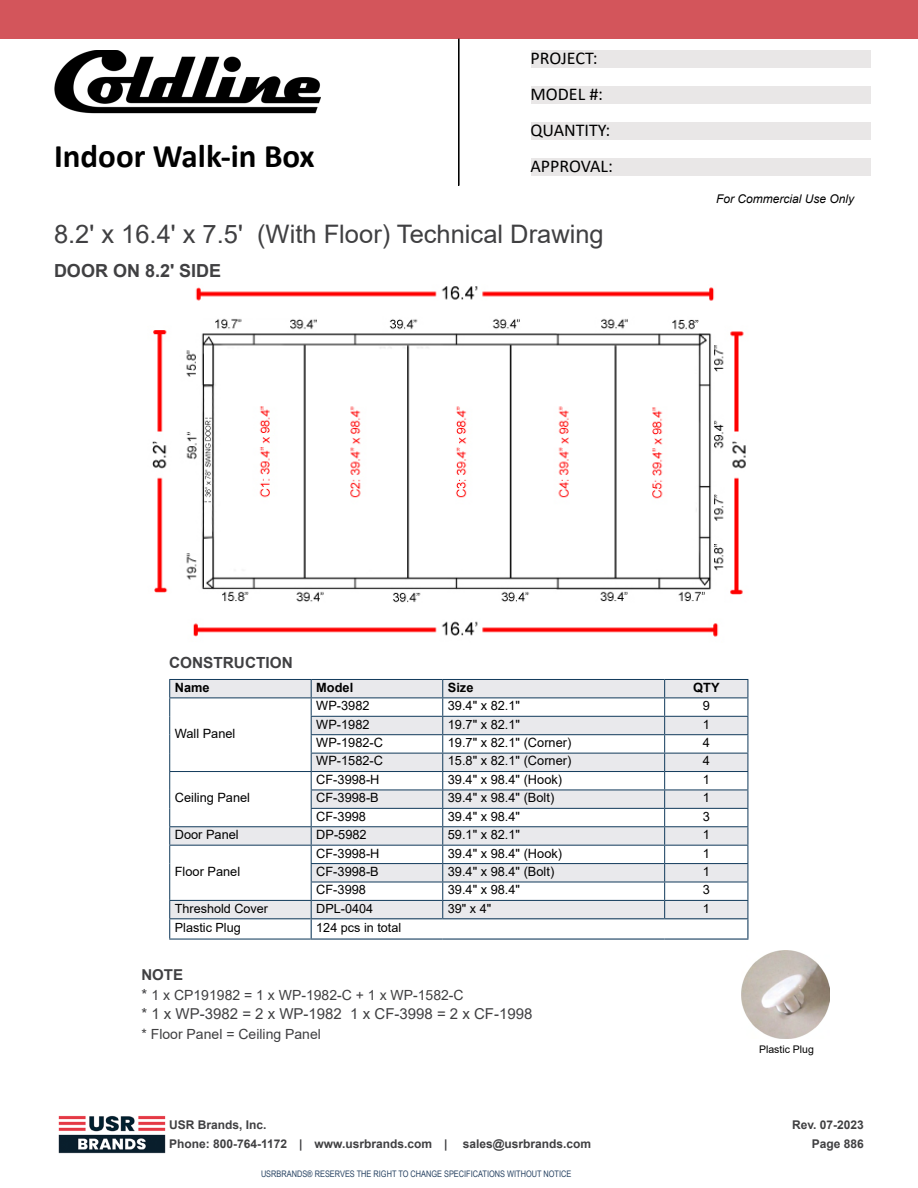
<style>
.page{position:relative;width:918px;height:1188px;background:#fff}
.page>*{position:absolute;margin:0;border:0;box-sizing:border-box;transform-origin:0 0}
.t1{font:700 33px "Calibri";color:#000}
.t2{font:25.5px "Arial";color:#404042}
.t3{font:18px/36px "Calibri";color:#000}
.t4{font:700 18px "Arial";color:#404042}
.t5{font:700 15.3px "Arial";color:#404042}
.t6{font:15px "Arial";color:#404042}
.t7{font:700 15px "Arial";color:#404042}
.t8{font:13.95px "Arial";color:#404042}
.t9{font:12.75px "Arial";color:#000}
.t10{font:700 12.75px "Arial";color:#000}
.t11{font:12.6px "Arial";color:#000}
.t12{font:700 12px/19.5px "Arial";color:#404042}
.t13{font:italic 12px "Arial";color:#000}
.t14{font:10.5px "Arial";color:#000}
.t15{font:9px "Arial Narrow";color:#274262}
.s1{font-size:15px}
</style>
<div class="page">
<img style="left:58px;top:1115px;width:108px;height:39px">
<svg style="left:170px;top:680px;width:577px;height:238px"></svg>
<hr style="left:169px;top:679px;width:142px;height:1px;background:#113a5b">
<hr style="left:311px;top:679px;width:132px;height:1px;background:#113a5b">
<hr style="left:443px;top:679px;width:222px;height:1px;background:#113a5b">
<hr style="left:665px;top:679px;width:83px;height:1px;background:#113a5b">
<hr style="left:169px;top:697px;width:142px;height:1px;background:#113a5b">
<hr style="left:311px;top:697px;width:132px;height:1px;background:#113a5b">
<hr style="left:443px;top:697px;width:222px;height:1px;background:#113a5b">
<hr style="left:665px;top:697px;width:83px;height:1px;background:#113a5b">
<hr style="left:311px;top:716px;width:132px;height:1px;background:#113a5b">
<hr style="left:443px;top:716px;width:222px;height:1px;background:#113a5b">
<hr style="left:665px;top:716px;width:83px;height:1px;background:#113a5b">
<hr style="left:311px;top:734px;width:132px;height:1px;background:#113a5b">
<hr style="left:443px;top:734px;width:222px;height:1px;background:#113a5b">
<hr style="left:665px;top:734px;width:83px;height:1px;background:#113a5b">
<hr style="left:311px;top:753px;width:132px;height:1px;background:#113a5b">
<hr style="left:443px;top:753px;width:222px;height:1px;background:#113a5b">
<hr style="left:665px;top:753px;width:83px;height:1px;background:#113a5b">
<hr style="left:169px;top:771px;width:142px;height:1px;background:#113a5b">
<hr style="left:311px;top:771px;width:132px;height:1px;background:#113a5b">
<hr style="left:443px;top:771px;width:222px;height:1px;background:#113a5b">
<hr style="left:665px;top:771px;width:83px;height:1px;background:#113a5b">
<hr style="left:311px;top:789px;width:132px;height:1px;background:#113a5b">
<hr style="left:443px;top:789px;width:222px;height:1px;background:#113a5b">
<hr style="left:665px;top:789px;width:83px;height:1px;background:#113a5b">
<hr style="left:311px;top:808px;width:132px;height:1px;background:#113a5b">
<hr style="left:443px;top:808px;width:222px;height:1px;background:#113a5b">
<hr style="left:665px;top:808px;width:83px;height:1px;background:#113a5b">
<hr style="left:169px;top:826px;width:142px;height:1px;background:#113a5b">
<hr style="left:311px;top:826px;width:132px;height:1px;background:#113a5b">
<hr style="left:443px;top:826px;width:222px;height:1px;background:#113a5b">
<hr style="left:665px;top:826px;width:83px;height:1px;background:#113a5b">
<hr style="left:169px;top:845px;width:142px;height:1px;background:#113a5b">
<hr style="left:311px;top:845px;width:132px;height:1px;background:#113a5b">
<hr style="left:443px;top:845px;width:222px;height:1px;background:#113a5b">
<hr style="left:665px;top:845px;width:83px;height:1px;background:#113a5b">
<hr style="left:311px;top:863px;width:132px;height:1px;background:#113a5b">
<hr style="left:443px;top:863px;width:222px;height:1px;background:#113a5b">
<hr style="left:665px;top:863px;width:83px;height:1px;background:#113a5b">
<hr style="left:311px;top:882px;width:132px;height:1px;background:#113a5b">
<hr style="left:443px;top:882px;width:222px;height:1px;background:#113a5b">
<hr style="left:665px;top:882px;width:83px;height:1px;background:#113a5b">
<hr style="left:169px;top:900px;width:142px;height:1px;background:#113a5b">
<hr style="left:311px;top:900px;width:132px;height:1px;background:#113a5b">
<hr style="left:443px;top:900px;width:222px;height:1px;background:#113a5b">
<svg style="left:442px;top:680px;width:1px;height:238px"></svg>
<hr style="left:665px;top:900px;width:83px;height:1px;background:#113a5b">
<svg style="left:664px;top:680px;width:1px;height:238px"></svg>
<hr style="left:169px;top:918px;width:142px;height:1px;background:#113a5b">
<svg style="left:169px;top:680px;width:1px;height:259px"></svg>
<hr style="left:169px;top:939px;width:142px;height:1px;background:#113a5b">
<hr style="left:311px;top:918px;width:132px;height:1px;background:#113a5b">
<svg style="left:311px;top:680px;width:1px;height:259px"></svg>
<hr style="left:443px;top:918px;width:222px;height:1px;background:#113a5b">
<hr style="left:665px;top:918px;width:83px;height:1px;background:#113a5b">
<svg style="left:747px;top:680px;width:1px;height:259px"></svg>
<hr style="left:311px;top:939px;width:132px;height:1px;background:#113a5b">
<hr style="left:443px;top:939px;width:222px;height:1px;background:#113a5b">
<hr style="left:665px;top:939px;width:83px;height:1px;background:#113a5b">
<img style="left:741px;top:950px;width:89px;height:89px">
<img style="left:152px;top:286px;width:594px;height:351px">
<img style="left:54px;top:50px;width:266px;height:64px">
<div style="left:531px;top:50px;width:340px;height:18px;background:#e9e7e7"></div>
<div style="left:531px;top:86px;width:340px;height:18px;background:#e9e7e7"></div>
<div style="left:531px;top:122px;width:340px;height:18px;background:#e9e7e7"></div>
<div style="left:531px;top:158px;width:340px;height:18px;background:#e9e7e7"></div>
<div style="left:0;top:0;width:918px;height:39px;background:#d3555b"></div>
<hr style="left:459px;top:39px;width:1px;height:146px;background:#05080c">
<div style="left:458px;top:39px;width:1px;height:146px;border:1px solid #000"></div>
<h1 class="t1" style="left:54px;top:133px;width:262px">Indoor Walk-in Box</h1>
<h3 class="t3" style="left:531px;top:39px;width:84px">PROJECT:<br>MODEL #:<br>QUANTITY:<br>APPROVAL:</h3>
<h2 class="t2" style="left:54px;top:216px;width:551px">8.2' x 16.4' x 7.5' (With Floor) Technical Drawing</h2>
<h3 class="t4" style="left:54px;top:258px;width:169px">DOOR ON 8.2' SIDE</h3>
<p class="t13" style="left:716px;top:191px;width:140px">For Commercial Use Only</p>
<p class="t5" style="left:169px;top:652px;width:125px">CONSTRUCTION</p>
<p class="t10" style="left:175px;top:678px;width:36px">Name</p>
<p class="t10" style="left:316px;top:678px;width:38px">Model</p>
<p class="t10" style="left:448px;top:678px;width:27px">Size</p>
<p class="t10" style="left:693px;top:678px;width:28px">QTY</p>
<p class="t9" style="left:175px;top:725px;width:62px">Wall Panel</p>
<p class="t9" style="left:316px;top:697px;width:55px">WP-3982</p>
<p class="t9" style="left:448px;top:697px;width:74px">39.4" x 82.1"</p>
<p class="t9" style="left:703px;top:697px;width:9px">9</p>
<p class="t9" style="left:316px;top:715px;width:55px">WP-1982</p>
<p class="t9" style="left:448px;top:715px;width:74px">19.7" x 82.1"</p>
<p class="t9" style="left:703px;top:715px;width:9px">1</p>
<p class="t9" style="left:316px;top:734px;width:68px">WP-1982-C</p>
<p class="t9" style="left:448px;top:734px;width:125px">19.7" x 82.1" (Corner)</p>
<p class="t9" style="left:703px;top:734px;width:9px">4</p>
<p class="t9" style="left:316px;top:752px;width:68px">WP-1582-C</p>
<p class="t9" style="left:448px;top:752px;width:125px">15.8" x 82.1" (Corner)</p>
<p class="t9" style="left:703px;top:752px;width:9px">4</p>
<p class="t9" style="left:175px;top:789px;width:77px">Ceiling Panel</p>
<p class="t9" style="left:316px;top:771px;width:65px">CF-3998-H</p>
<p class="t9" style="left:448px;top:771px;width:116px">39.4" x 98.4" (Hook)</p>
<p class="t9" style="left:703px;top:771px;width:9px">1</p>
<p class="t9" style="left:316px;top:789px;width:64px">CF-3998-B</p>
<p class="t9" style="left:448px;top:789px;width:108px">39.4" x 98.4" (Bolt)</p>
<p class="t9" style="left:703px;top:789px;width:9px">1</p>
<p class="t9" style="left:316px;top:807px;width:51px">CF-3998</p>
<p class="t9" style="left:448px;top:807px;width:74px">39.4" x 98.4"</p>
<p class="t9" style="left:703px;top:807px;width:9px">3</p>
<p class="t9" style="left:175px;top:826px;width:65px">Door Panel</p>
<p class="t9" style="left:316px;top:826px;width:52px">DP-5982</p>
<p class="t9" style="left:448px;top:826px;width:74px">59.1" x 82.1"</p>
<p class="t9" style="left:703px;top:826px;width:9px">1</p>
<p class="t9" style="left:175px;top:863px;width:67px">Floor Panel</p>
<p class="t9" style="left:316px;top:844px;width:65px">CF-3998-H</p>
<p class="t9" style="left:448px;top:844px;width:116px">39.4" x 98.4" (Hook)</p>
<p class="t9" style="left:703px;top:844px;width:9px">1</p>
<p class="t9" style="left:316px;top:863px;width:64px">CF-3998-B</p>
<p class="t9" style="left:448px;top:863px;width:108px">39.4" x 98.4" (Bolt)</p>
<p class="t9" style="left:703px;top:863px;width:9px">1</p>
<p class="t9" style="left:316px;top:881px;width:51px">CF-3998</p>
<p class="t9" style="left:448px;top:881px;width:74px">39.4" x 98.4"</p>
<p class="t9" style="left:703px;top:881px;width:9px">3</p>
<p class="t11" style="left:175px;top:900px;width:95px">Threshold Cover</p>
<p class="t11" style="left:316px;top:900px;width:58px">DPL-0404</p>
<p class="t11" style="left:448px;top:900px;width:45px">39" x 4"</p>
<p class="t11" style="left:703px;top:900px;width:9px">1</p>
<p class="t11" style="left:175px;top:919px;width:67px">Plastic Plug</p>
<p class="t11" style="left:316px;top:919px;width:86px">124 pcs in total</p>
<p class="t7" style="left:141px;top:964px;width:43px">NOTE</p>
<p class="t8" style="left:141px;top:985px;width:324px"><span class="s1">*</span> 1 x CP191982 = 1 x WP-1982-C + 1 x WP-1582-C</p>
<p class="t6" style="left:141px;top:1004px;width:393px">* 1 x WP-3982 = 2 x WP-1982 1 x CF-3998 = 2 x CF-1998</p>
<p class="t8" style="left:141px;top:1024px;width:181px">* Floor Panel = Ceiling Panel</p>
<p class="t12" style="left:169px;top:1115px;width:280px">USR Brands, Inc.<br>Phone: 800-764-1172 | www.usrbrands.com |</p>
<p class="t12" style="left:463px;top:1134px;width:130px">sales@usrbrands.com</p>
<p class="t15" style="left:261px;top:1167px;width:312px">USRBRANDS® RESERVES THE RIGHT TO CHANGE SPECIFICATIONS WITHOUT NOTICE</p>
<p class="t14" style="left:759px;top:1042px;width:56px">Plastic Plug</p>
<p class="t12" style="left:792px;top:1115px;width:73px;text-align:right">Rev. 07-2023<br>Page 886</p>
</div>
